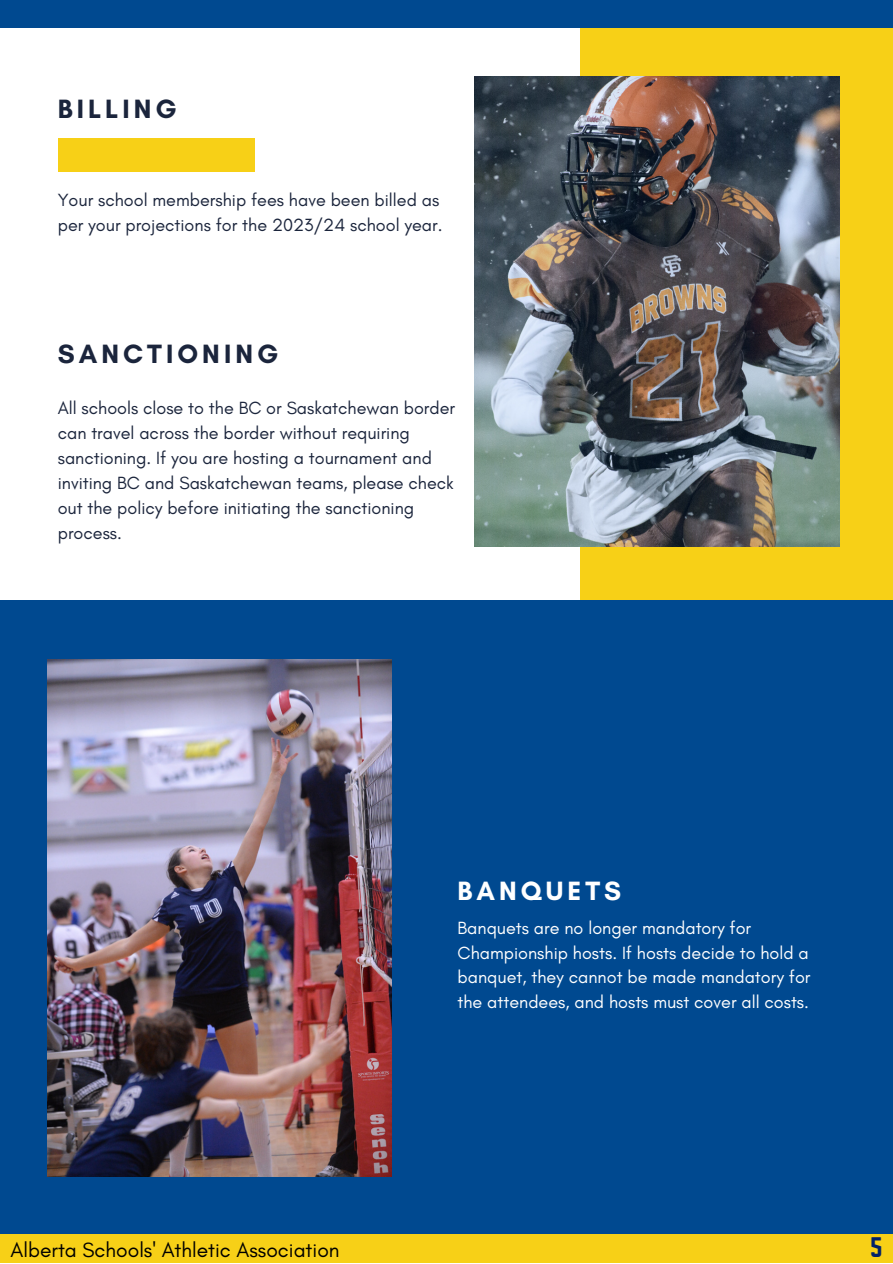
<style>
.page{position:relative;width:893px;height:1264px;background:#fff}
.page>*{position:absolute;margin:0;border:0;box-sizing:border-box;transform-origin:0 0}
.t1{font:700 27px "Glacial Indifference";letter-spacing:.15em;color:#1b253c}
.t2{font:700 27px "Glacial Indifference";letter-spacing:.15em;color:#fff}
.t3{font:24.75px "Norwester";color:#012169}
.t4{font:21px "Glacial Indifference";color:#000}
.t5{font:18px/25px "Glacial Indifference";color:#1b253c}
.t6{font:18px/24.8px "Glacial Indifference";color:#fff}
</style>
<div class="page">
<div style="left:580px;top:13px;width:312px;height:607px;background:#f7d017"></div>
<div style="left:0;top:600px;width:892px;height:634px;background:#004990"></div>
<div style="left:0;top:0;width:892px;height:27px;background:#004990"></div>
<div style="left:0;top:1234px;width:892px;height:28px;background:#f7d017"></div>
<div style="left:58px;top:139px;width:196px;height:32px;background:#f7d017"></div>
<img style="left:474px;top:76px;width:365px;height:470px">
<img style="left:47px;top:659px;width:344px;height:517px">
<p class="t1" style="left:58px;top:92px;width:120px">BILLING</p>
<p class="t5" style="left:58px;top:187px;width:386px">Your school membership fees have been billed as per your projections for the 2023/24 school year.</p>
<p class="t1" style="left:58px;top:337px;width:222px">SANCTIONING</p>
<p class="t5" style="left:58px;top:395px;width:399px">All schools close to the BC or Saskatchewan border can travel across the border without requiring sanctioning. If you are hosting a tournament and inviting BC and Saskatchewan teams, please check out the policy before initiating the sanctioning process.</p>
<p class="t2" style="left:457px;top:874px;width:165px">BANQUETS</p>
<p class="t6" style="left:457px;top:915px;width:354px">Banquets are no longer mandatory for Championship hosts. If hosts decide to hold a banquet, they cannot be made mandatory for the attendees, and hosts must cover all costs.</p>
<p class="t4" style="left:11px;top:1236px;width:330px">Alberta Schools' Athletic Association</p>
<p class="t3" style="left:870px;top:1232px;width:14px">5</p>
</div>
